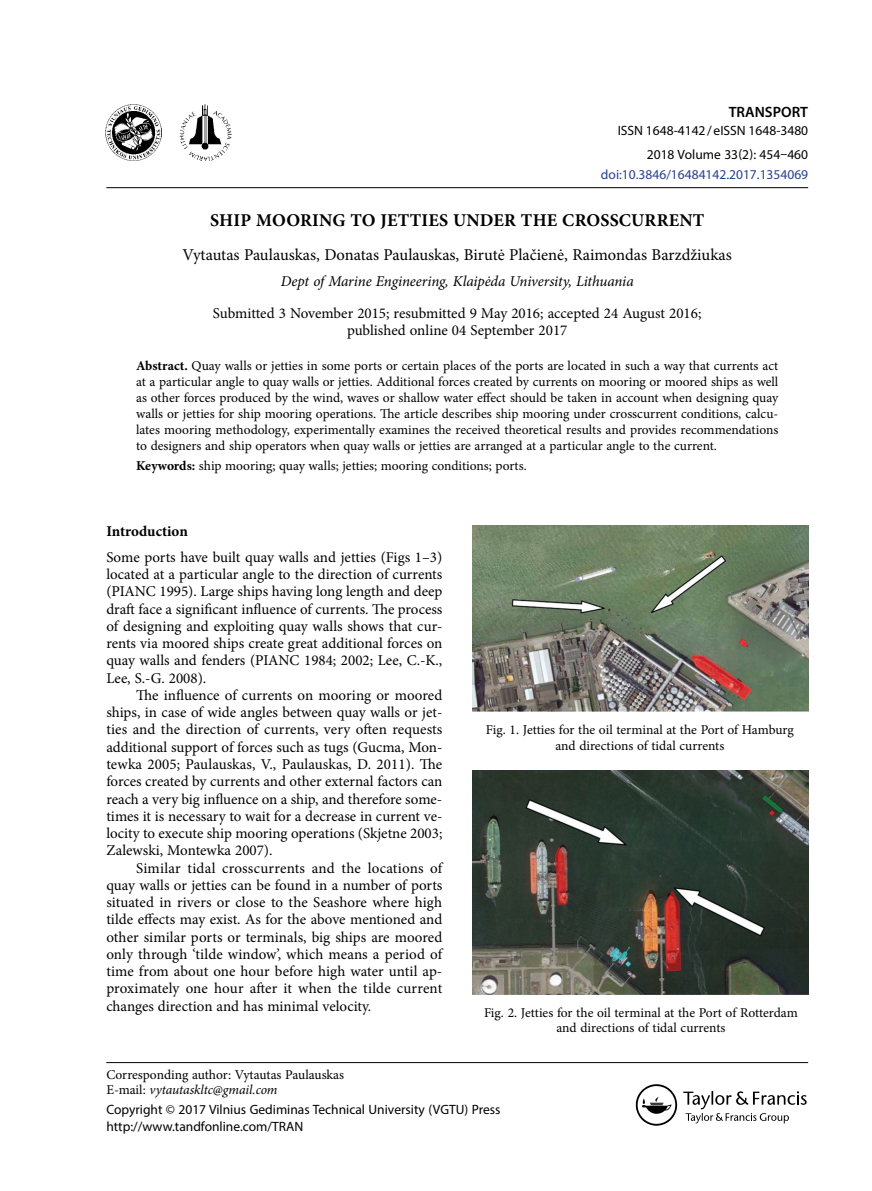
<style>
.page{position:relative;width:872px;height:1191px;background:#fff}
.page>*{position:absolute;margin:0;border:0;box-sizing:border-box;transform-origin:0 0}
.t1{font:700 18px "Min Symb";letter-spacing:.01em;color:#000}
.t2{font:16.5px "Min Symb";letter-spacing:-.005em;color:#000}
.t3{font:15px/17.2px "Min Symb";color:#000;text-align:justify}
.t4{font:italic 15px "Min Symb";letter-spacing:-.01em;color:#000}
.t5{font:700 15px "Min Symb";letter-spacing:-.005em;color:#000}
.t6{font:600 15px "Myriad Pro";color:#000}
.t7{font:13.5px/15.9px "Min Symb";color:#000;text-align:center}
.t8{font:13.5px/23.9px "Myriad Pro";color:#000;text-align:right}
.t9{font:13.5px "Myriad Pro";color:#25408f}
.s1{font-weight:700}
.s2{font-style:italic}
</style>
<div class="page">
<svg style="left:636px;top:1084px;width:41px;height:41px"></svg>
<svg style="left:683px;top:1091px;width:123px;height:32px"></svg>
<hr style="left:106px;top:1062px;width:702px;height:1px;background:#000">
<hr style="left:106px;top:187px;width:702px;height:1px;background:#000">
<img style="left:106px;top:105px;width:56px;height:55px">
<img style="left:179px;top:105px;width:52px;height:56px">
<img style="left:472px;top:525px;width:336px;height:186px">
<img style="left:472px;top:770px;width:336px;height:224px">
<p class="t6" style="left:728px;top:102px;width:81px">TRANSPORT</p>
<p class="t8" style="left:617px;top:119px;width:192px">ISSN 1648-4142/eISSN 1648-3480<br>2018 Volume 33(2): 454–460</p>
<p class="t9" style="left:601px;top:166px;width:209px">doi:10.3846/16484142.2017.1354069</p>
<p class="t1" style="left:210px;top:207px;width:496px">SHIP MOORING TO JETTIES UNDER THE CROSSCURRENT</p>
<p class="t2" style="left:183px;top:244px;width:550px">Vytautas Paulauskas, Donatas Paulauskas, Birutė Plačienė, Raimondas Barzdžiukas</p>
<p class="t4" style="left:281px;top:271px;width:354px">Dept of Marine Engineering, Klaipėda University, Lithuania</p>
<p class="t3" style="left:213px;top:304px;width:490px;text-align:center">Submitted 3 November 2015; resubmitted 9 May 2016; accepted 24 August 2016; published online 04 September 2017</p>
<p class="t7" style="left:136px;top:358px;width:644px;text-align:justify"><span class="s1">Abstract.</span> Quay walls or jetties in some ports or certain places of the ports are located in such a way that currents act at a particular angle to quay walls or jetties. Additional forces created by currents on mooring or moored ships as well as other forces produced by the wind, waves or shallow water effect should be taken in account when designing quay walls or jetties for ship mooring operations. The article describes ship mooring under crosscurrent conditions, calcu&shy;lates mooring methodology, experimentally examines the received theoretical results and provides recommendations to designers and ship operators when quay walls or jetties are arranged at a particular angle to the current.</p>
<p class="t7" style="left:136px;top:458px;width:392px"><span class="s1">Keywords:</span> ship mooring; quay walls; jetties; mooring conditions; ports.</p>
<p class="t5" style="left:106px;top:521px;width:83px">Introduction</p>
<p class="t3" style="left:106px;top:548px;width:337px">Some ports have built quay walls and jetties (Figs 1–3) located at a particular angle to the direction of currents (PIANC 1995). Large ships having long length and deep draft face a significant influence of currents. The process of designing and exploiting quay walls shows that cur&shy;rents via moored ships create great additional forces on quay walls and fenders (PIANC 1984; 2002; Lee, C.-K., Lee, S.-G. 2008).</p>
<p class="t3" style="left:106px;top:686px;width:338px;text-indent:30px">The influence of currents on mooring or moored ships, in case of wide angles between quay walls or jet&shy;ties and the direction of currents, very often requests additional support of forces such as tugs (Gucma, Mon&shy;tewka 2005; Paulauskas, V., Paulauskas, D. 2011). The forces created by currents and other external factors can reach a very big influence on a ship, and therefore some&shy;times it is necessary to wait for a decrease in current ve&shy;locity to execute ship mooring operations (Skjetne 2003; Zalewski, Montewka 2007).</p>
<p class="t3" style="left:106px;top:859px;width:337px;text-indent:30px">Similar tidal crosscurrents and the locations of quay walls or jetties can be found in a number of ports situated in rivers or close to the Seashore where high tilde effects may exist. As for the above mentioned and other similar ports or terminals, big ships are moored only through ‘tilde window’, which means a period of time from about one hour before high water until ap&shy;proximately one hour after it when the tilde current changes direction and has minimal velocity.</p>
<p class="t7" style="left:486px;top:722px;width:309px;line-height:15.3px">Fig. 1. Jetties for the oil terminal at the Port of Hamburg and directions of tidal currents</p>
<p class="t7" style="left:484px;top:1005px;width:315px;line-height:15.3px">Fig. 2. Jetties for the oil terminal at the Port of Rotterdam and directions of tidal currents</p>
<p class="t7" style="left:106px;top:1067px;width:239px;line-height:15px;text-align:left">Corresponding author: Vytautas Paulauskas<br>E-mail: <span class="s2">vytautaskltc@gmail.com</span></p>
<p class="t8" style="left:106px;top:1101px;width:396px;line-height:16.2px;text-align:left">Copyright © 2017 Vilnius Gediminas Technical University (VGTU) Press http://www.tandfonline.com/TRAN</p>
</div>
